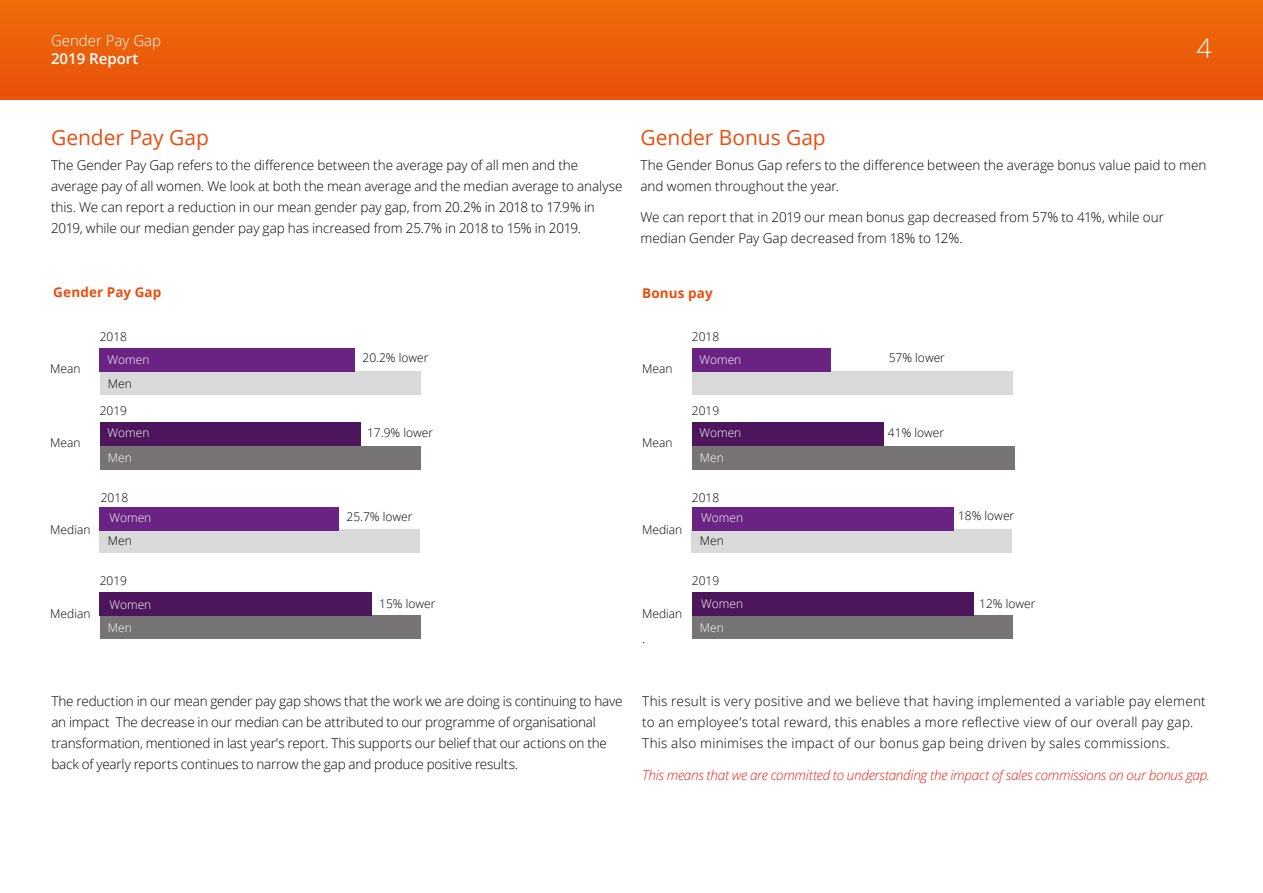
<style>
.page{position:relative;width:1263px;height:893px;background:#fff}
.page>*{position:absolute;margin:0;border:0;box-sizing:border-box;transform-origin:0 0}
.t1{font:300 27px "Open Sans";color:#fff}
.t2{font:21px "Open Sans";letter-spacing:-.005em;color:#e94e0f}
.t3{font:300 15px "Open Sans";color:#fff}
.t4{font:600 15px "Open Sans";color:#fff}
.t5{font:300 13.5px/21px "Open Sans";letter-spacing:-.005em;color:#000}
.t6{font:300 13.5px/21px "Open Sans";letter-spacing:.02em;color:#000}
.t7{font:italic 300 13.5px "Open Sans";letter-spacing:-.02em;color:#e42313}
.t8{font:700 13.5px "Open Sans";letter-spacing:.01em;color:#e94e0f}
.t9{font:300 12px "Open Sans";color:#000}
.t10{font:300 12px "Open Sans";color:#fff}
</style>
<div class="page">
<svg style="left:0;top:0;width:1263px;height:100px;background:#ea5e0a"></svg>
<div style="left:692px;top:371px;width:320px;height:24px;background:#d9d9d9"></div>
<div style="left:692px;top:529px;width:320px;height:24px;background:#d9d9d9"></div>
<div style="left:692px;top:507px;width:262px;height:24px;background:#6a2383"></div>
<div style="left:692px;top:616px;width:320px;height:23px;background:#767474"></div>
<div style="left:692px;top:592px;width:282px;height:24px;background:#4c155c"></div>
<div style="left:692px;top:446px;width:322px;height:23px;background:#767474"></div>
<div style="left:692px;top:423px;width:191px;height:23px;background:#4c155c"></div>
<div style="left:692px;top:348px;width:138px;height:23px;background:#6a2383"></div>
<div style="left:100px;top:372px;width:320px;height:23px;background:#d9d9d9"></div>
<div style="left:99px;top:529px;width:321px;height:24px;background:#d9d9d9"></div>
<div style="left:99px;top:507px;width:240px;height:24px;background:#6a2383"></div>
<div style="left:100px;top:616px;width:320px;height:23px;background:#767474"></div>
<div style="left:100px;top:592px;width:272px;height:24px;background:#4c155c"></div>
<div style="left:100px;top:446px;width:320px;height:23px;background:#767474"></div>
<div style="left:100px;top:423px;width:261px;height:23px;background:#4c155c"></div>
<div style="left:100px;top:348px;width:255px;height:24px;background:#6a2383"></div>
<p class="t3" style="left:51px;top:30px;width:112px">Gender Pay Gap</p>
<p class="t4" style="left:51px;top:48px;width:89px">2019 Report</p>
<h1 class="t1" style="left:1196px;top:30px;width:17px">4</h1>
<h2 class="t2" style="left:51px;top:122px;width:159px">Gender Pay Gap</h2>
<p class="t5" style="left:51px;top:154px;width:573px">The Gender Pay Gap refers to the difference between the average pay of all men and the average pay of all women. We look at both the mean average and the median average to analyse this. We can report a reduction in our mean gender pay gap, from 20.2% in 2018 to 17.9% in 2019, while our median gender pay gap has increased from 25.7% in 2018 to 15% in 2019.</p>
<h2 class="t2" style="left:640px;top:122px;width:187px">Gender Bonus Gap</h2>
<p class="t5" style="left:640px;top:154px;width:567px">The Gender Bonus Gap refers to the difference between the average bonus value paid to men and women throughout the year.</p>
<p class="t5" style="left:640px;top:207px;width:525px">We can report that in 2019 our mean bonus gap decreased from 57% to 41%, while our median Gender Pay Gap decreased from 18% to 12%.</p>
<p class="t8" style="left:53px;top:282px;width:110px">Gender Pay Gap</p>
<p class="t8" style="left:642px;top:284px;width:72px">Bonus pay</p>
<p class="t9" style="left:100px;top:328px;width:29px">2018</p>
<p class="t9" style="left:692px;top:328px;width:29px">2018</p>
<p class="t9" style="left:50px;top:361px;width:32px">Mean</p>
<p class="t10" style="left:107px;top:351px;width:43px">Women</p>
<p class="t9" style="left:362px;top:349px;width:67px">20.2% lower</p>
<p class="t9" style="left:642px;top:361px;width:32px">Mean</p>
<p class="t10" style="left:699px;top:351px;width:43px">Women</p>
<p class="t9" style="left:889px;top:349px;width:58px">57% lower</p>
<p class="t9" style="left:108px;top:375px;width:26px">Men</p>
<p class="t9" style="left:100px;top:403px;width:29px">2019</p>
<p class="t9" style="left:692px;top:403px;width:29px">2019</p>
<p class="t9" style="left:50px;top:434px;width:32px">Mean</p>
<p class="t10" style="left:107px;top:425px;width:43px">Women</p>
<p class="t9" style="left:367px;top:425px;width:67px">17.9% lower</p>
<p class="t9" style="left:642px;top:434px;width:32px">Mean</p>
<p class="t10" style="left:699px;top:424px;width:43px">Women</p>
<p class="t9" style="left:888px;top:425px;width:58px">41% lower</p>
<p class="t10" style="left:108px;top:449px;width:26px">Men</p>
<p class="t10" style="left:700px;top:449px;width:26px">Men</p>
<p class="t9" style="left:101px;top:489px;width:29px">2018</p>
<p class="t9" style="left:692px;top:489px;width:29px">2018</p>
<p class="t10" style="left:109px;top:510px;width:43px">Women</p>
<p class="t9" style="left:347px;top:508px;width:67px">25.7% lower</p>
<p class="t10" style="left:701px;top:510px;width:43px">Women</p>
<p class="t9" style="left:958px;top:507px;width:58px">18% lower</p>
<p class="t9" style="left:50px;top:522px;width:42px">Median</p>
<p class="t9" style="left:642px;top:522px;width:42px">Median</p>
<p class="t9" style="left:108px;top:532px;width:26px">Men</p>
<p class="t9" style="left:700px;top:532px;width:26px">Men</p>
<p class="t9" style="left:100px;top:573px;width:29px">2019</p>
<p class="t9" style="left:692px;top:573px;width:29px">2019</p>
<p class="t9" style="left:50px;top:605px;width:42px">Median</p>
<p class="t10" style="left:109px;top:596px;width:43px">Women</p>
<p class="t9" style="left:379px;top:595px;width:58px">15% lower</p>
<p class="t9" style="left:642px;top:605px;width:42px">Median</p>
<p class="t10" style="left:701px;top:596px;width:43px">Women</p>
<p class="t9" style="left:979px;top:595px;width:58px">12% lower</p>
<p class="t10" style="left:108px;top:619px;width:26px">Men</p>
<p class="t10" style="left:700px;top:619px;width:26px">Men</p>
<p class="t5" style="left:642px;top:627px;width:5px">.</p>
<p class="t5" style="left:51px;top:691px;width:573px">The reduction in our mean gender pay gap shows that the work we are doing is continuing to have an impact The decrease in our median can be attributed to our programme of organisational transformation, mentioned in last year's report. This supports our belief that our actions on the back of yearly reports continues to narrow the gap and produce positive results.</p>
<p class="t6" style="left:642px;top:691px;width:565px">This result is very positive and we believe that having implemented a variable pay element to an employee’s total reward, this enables a more reflective view of our overall pay gap.<br>This also minimises the impact of our bonus gap being driven by sales commissions.</p>
<p class="t7" style="left:642px;top:766px;width:569px">This means that we are committed to understanding the impact of sales commissions on our bonus gap.</p>
</div>
